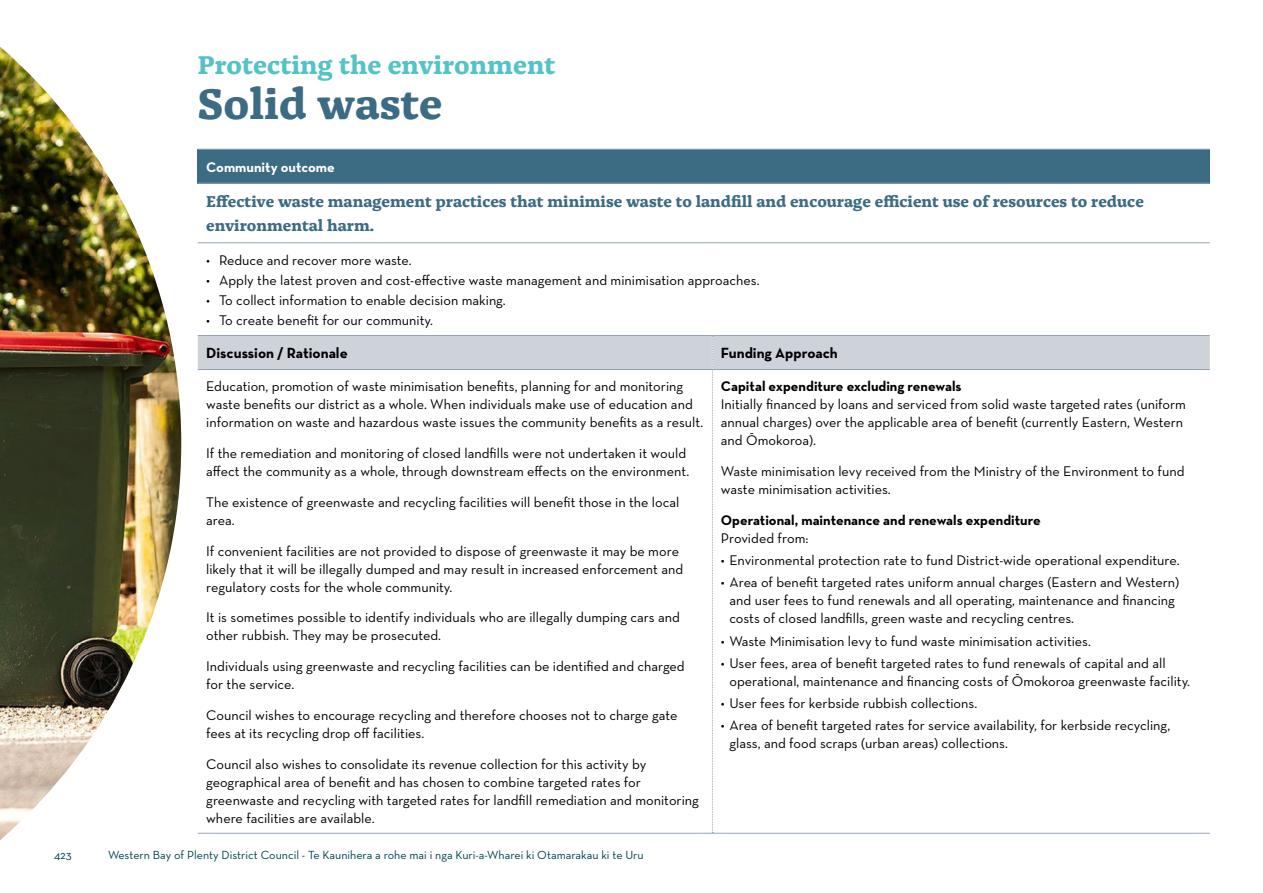
<style>
.page{position:relative;width:1263px;height:893px;background:#fff}
.page>*{position:absolute;margin:0;border:0;box-sizing:border-box;transform-origin:0 0}
.Body_Copy{font:700 45px "Alda OTCEV";color:#3c6c83}
.Body_Copy-2{font:700 27px "Alda OTCEV";color:#55c3c5}
.C5_Third_heading{font:700 16.5px/24px "Alda OTCEV";color:#3c6c83}
.t1{font:700 15px "Neutraface Text";color:#000}
.Body_Copy-3{font:14.25px/18px "Neutraface Text";color:#000}
.Body_Copy-4{font:700 14.25px "Neutraface Text";color:#000}
.Body_Copy-5{font:700 14.25px "Neutraface Text";color:#fff}
.t2{font:12px "Neutraface Text";color:#004251}
</style>
<div class="page">
<img style="left:0;top:46px;width:181px;height:794px">
<div style="left:198px;top:149px;width:1012px;height:34px;background:#3c6c83"></div>
<hr style="left:198px;top:149px;width:514px;height:1px;background:#94a4b4">
<hr style="left:712px;top:149px;width:498px;height:1px;background:#94a4b4">
<hr style="left:198px;top:183px;width:514px;height:1px;background:#94a4b4">
<hr style="left:712px;top:183px;width:498px;height:1px;background:#94a4b4">
<hr style="left:198px;top:242px;width:514px;height:1px;background:#94a4b4">
<hr style="left:712px;top:242px;width:498px;height:1px;background:#94a4b4">
<hr style="left:198px;top:833px;width:514px;height:1px;background:#94a4b4">
<hr style="left:712px;top:833px;width:498px;height:1px;background:#94a4b4">
<svg style="left:198px;top:335px;width:1012px;height:498px"></svg>
<p class="Body_Copy-2" style="left:198px;top:43px;width:359px">Protecting the environment</p>
<p class="Body_Copy" style="left:198px;top:68px;width:246px">Solid waste</p>
<p class="Body_Copy-5" style="left:206px;top:158px;width:130px">Community outcome</p>
<p class="C5_Third_heading" style="left:206px;top:188px;width:939px">Effective waste management practices that minimise waste to landfill and encourage efficient use of resources to reduce environmental harm.</p>
<p class="Body_Copy-3" style="left:206px;top:250px;width:207px">• Reduce and recover more waste.</p>
<p class="Body_Copy-3" style="left:206px;top:271px;width:555px">• Apply the latest proven and cost-effective waste management and minimisation approaches.</p>
<p class="Body_Copy-3" style="left:206px;top:291px;width:301px">• To collect information to enable decision making.</p>
<p class="Body_Copy-3" style="left:206px;top:311px;width:228px">• To create benefit for our community.</p>
<p class="t1" style="left:206px;top:344px;width:143px">Discussion / Rationale</p>
<p class="t1" style="left:721px;top:344px;width:119px">Funding Approach</p>
<p class="Body_Copy-3" style="left:206px;top:377px;width:499px">Education, promotion of waste minimisation benefits, planning for and monitoring waste benefits our district as a whole. When individuals make use of education and information on waste and hazardous waste issues the community benefits as a result.</p>
<p class="Body_Copy-3" style="left:206px;top:444px;width:484px">If the remediation and monitoring of closed landfills were not undertaken it would affect the community as a whole, through downstream effects on the environment.</p>
<p class="Body_Copy-3" style="left:206px;top:493px;width:475px">The existence of greenwaste and recycling facilities will benefit those in the local area.</p>
<p class="Body_Copy-3" style="left:206px;top:541px;width:479px">If convenient facilities are not provided to dispose of greenwaste it may be more likely that it will be illegally dumped and may result in increased enforcement and regulatory costs for the whole community.</p>
<p class="Body_Copy-3" style="left:206px;top:608px;width:475px">It is sometimes possible to identify individuals who are illegally dumping cars and other rubbish. They may be prosecuted.</p>
<p class="Body_Copy-3" style="left:206px;top:657px;width:480px">Individuals using greenwaste and recycling facilities can be identified and charged for the service.</p>
<p class="Body_Copy-3" style="left:206px;top:706px;width:473px">Council wishes to encourage recycling and therefore chooses not to charge gate fees at its recycling drop off facilities.</p>
<p class="Body_Copy-3" style="left:206px;top:754px;width:494px">Council also wishes to consolidate its revenue collection for this activity by geographical area of benefit and has chosen to combine targeted rates for greenwaste and recycling with targeted rates for landfill remediation and monitoring where facilities are available.</p>
<p class="Body_Copy-4" style="left:721px;top:377px;width:242px">Capital expenditure excluding renewals</p>
<p class="Body_Copy-3" style="left:721px;top:395px;width:467px">Initially financed by loans and serviced from solid waste targeted rates (uniform annual charges) over the applicable area of benefit (currently Eastern, Western and Ōmokoroa).</p>
<p class="Body_Copy-3" style="left:721px;top:462px;width:465px">Waste minimisation levy received from the Ministry of the Environment to fund waste minimisation activities.</p>
<p class="Body_Copy-4" style="left:721px;top:511px;width:321px">Operational, maintenance and renewals expenditure</p>
<p class="Body_Copy-3" style="left:721px;top:529px;width:89px">Provided from:</p>
<p class="Body_Copy-3" style="left:721px;top:551px;width:460px">• Environmental protection rate to fund District-wide operational expenditure.</p>
<p class="Body_Copy-3" style="left:729px;top:573px;width:451px;text-indent:-9px">• Area of benefit targeted rates uniform annual charges (Eastern and Western) and user fees to fund renewals and all operating, maintenance and financing costs of closed landfills, green waste and recycling centres.</p>
<p class="Body_Copy-3" style="left:721px;top:631px;width:372px">• Waste Minimisation levy to fund waste minimisation activities.</p>
<p class="Body_Copy-3" style="left:729px;top:654px;width:462px;text-indent:-9px">• User fees, area of benefit targeted rates to fund renewals of capital and all operational, maintenance and financing costs of Ōmokoroa greenwaste facility.</p>
<p class="Body_Copy-3" style="left:721px;top:694px;width:258px">• User fees for kerbside rubbish collections.</p>
<p class="Body_Copy-3" style="left:729px;top:716px;width:442px;text-indent:-9px">• Area of benefit targeted rates for service availability, for kerbside recycling, glass, and food scraps (urban areas) collections.</p>
<p class="t2" style="left:54px;top:847px;width:19px">423</p>
<p class="t2" style="left:108px;top:847px;width:537px">Western Bay of Plenty District Council - Te Kaunihera a rohe mai i nga Kuri-a-Wharei ki Otamarakau ki te Uru</p>
</div>
